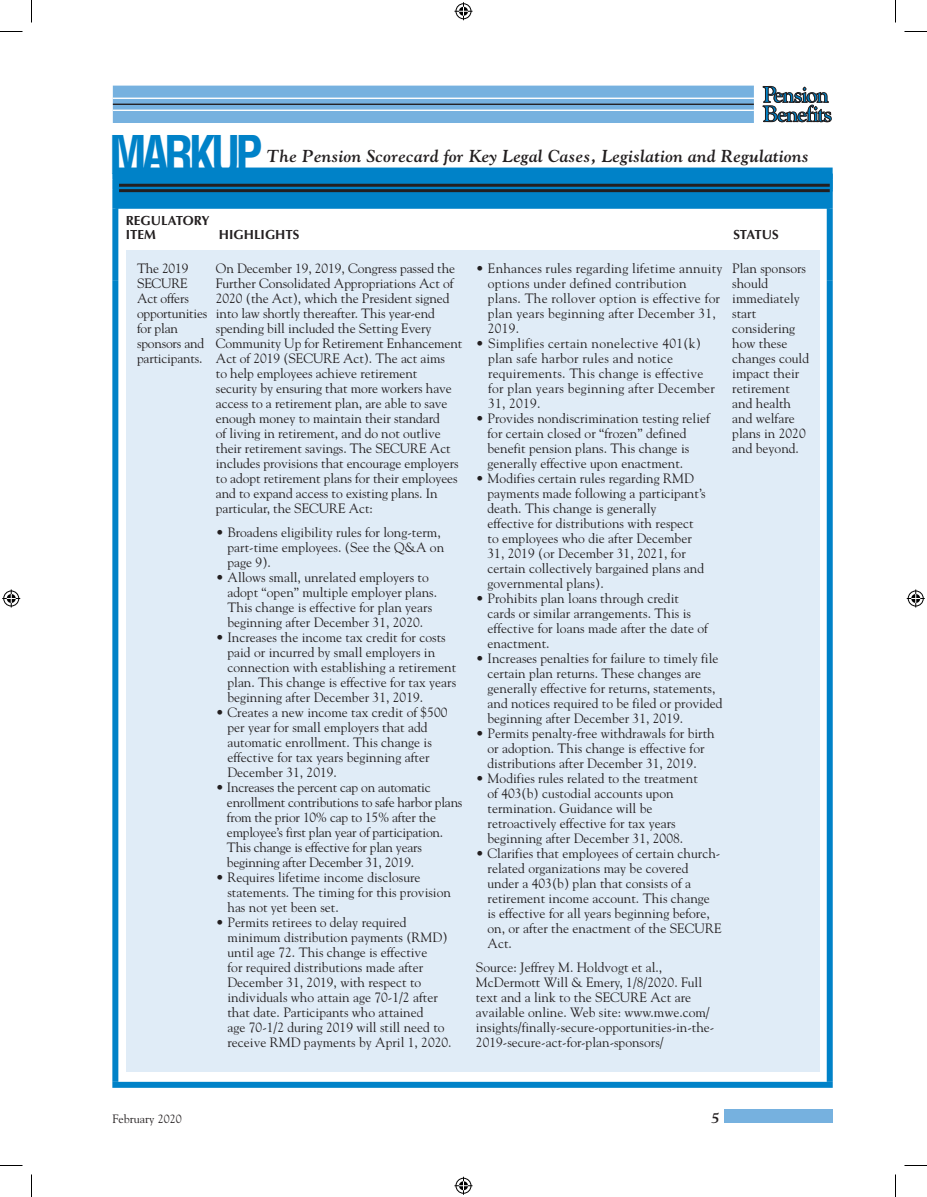
<style>
.page{position:relative;width:927px;height:1197px;background:#fff}
.page>*{position:absolute;margin:0;border:0;box-sizing:border-box;transform-origin:0 0}
.t1{font:700 condensed 52.05px "Helvetica LT Std";letter-spacing:-.1em;color:#0082c8;scale:.93 1}
.t2{font:italic 700 17.25px "Goudy Std";letter-spacing:.015em;color:#231f20}
.t3{font:italic 700 15px "Goudy Std";color:#231f20}
.t4{font:13.5px/15px "Goudy Std";color:#231f20}
.t5{font:13.5px/15px "Goudy Std";letter-spacing:-.02em;color:#231f20}
.t6{font:13.5px/15px "Goudy Std";letter-spacing:.02em;color:#231f20}
.t7{font:700 13.2px/13.5px "Optima LT Std";color:#231f20}
.t8{font:12px "Goudy Std";color:#231f20}
</style>
<div class="page">
<div style="left:724px;top:1110px;width:108px;height:13px;background:#76b1df"></div>
<div style="left:113px;top:168px;width:720px;height:24px;background:#0082c8"></div>
<svg style="left:118px;top:183px;width:709px;height:26px;background:#0381c5"></svg>
<div style="left:112px;top:281px;width:6px;height:801px;background:#0082c8"></div>
<div style="left:827px;top:281px;width:6px;height:801px;background:#0082c8"></div>
<div style="left:112px;top:1082px;width:721px;height:6px;background:#0082c8"></div>
<div style="left:112px;top:174px;width:721px;height:6px;background:#0082c8"></div>
<div style="left:112px;top:180px;width:6px;height:9px;background:#0082c8"></div>
<div style="left:112px;top:189px;width:6px;height:20px;background:#0082c8"></div>
<div style="left:827px;top:189px;width:6px;height:20px;background:#0082c8"></div>
<div style="left:112px;top:209px;width:6px;height:72px;background:#0082c8"></div>
<div style="left:827px;top:209px;width:6px;height:72px;background:#0082c8"></div>
<hr style="left:119px;top:184px;width:711px;height:3px;background:#231f20">
<hr style="left:119px;top:189px;width:711px;height:3px;background:#231f20">
<svg style="left:113px;top:86px;width:641px;height:36px;background:#78b1dd"></svg>
<hr style="left:113px;top:98px;width:641px;height:1px;background:#fff">
<hr style="left:113px;top:104px;width:641px;height:1px;background:#231f20">
<hr style="left:113px;top:110px;width:641px;height:1px;background:#fff">
<svg style="left:763px;top:86px;width:69px;height:36px"></svg>
<div style="left:127px;top:250px;width:693px;height:822px;background:#e0ecf7"></div>
<svg style="left:0;top:31px;width:22px;height:1px"></svg>
<svg style="left:904px;top:31px;width:23px;height:1px"></svg>
<svg style="left:0;top:1165px;width:22px;height:1px"></svg>
<svg style="left:904px;top:1165px;width:23px;height:1px"></svg>
<svg style="left:31px;top:0;width:1px;height:22px"></svg>
<svg style="left:31px;top:1174px;width:1px;height:23px"></svg>
<svg style="left:895px;top:0;width:1px;height:22px"></svg>
<svg style="left:895px;top:1174px;width:1px;height:23px"></svg>
<svg style="left:454px;top:2px;width:18px;height:18px"></svg>
<svg style="left:454px;top:1177px;width:18px;height:18px"></svg>
<svg style="left:2px;top:590px;width:18px;height:18px"></svg>
<svg style="left:907px;top:590px;width:18px;height:18px"></svg>
<h1 class="t1" style="left:109px;top:122px;width:167px">MARKUP</h1>
<p class="t2" style="left:267px;top:145px;width:544px">The Pension Scorecard for Key Legal Cases, Legislation and Regulations</p>
<p class="t7" style="left:126px;top:214px;width:85px">REGULATORY<br>ITEM</p>
<p class="t7" style="left:219px;top:228px;width:82px">HIGHLIGHTS</p>
<p class="t7" style="left:733px;top:228px;width:47px">STATUS</p>
<p class="t4" style="left:216px;top:261px;width:248px">On December 19, 2019, Congress passed the Further Consolidated Appropriations Act of 2020 (the Act), which the President signed into law shortly thereafter. This year-end spending bill included the Setting Every Community Up for Retirement Enhancement Act of 2019 (SECURE Act). The act aims<br>to help employees achieve retirement<br>security by ensuring that more workers have access to a retirement plan, are able to save enough money to maintain their standard<br>of living in retirement, and do not outlive their retirement savings. The SECURE Act includes provisions that encourage employers to adopt retirement plans for their employees and to expand access to existing plans. In particular, the SECURE Act:</p>
<p class="t4" style="left:227px;top:525px;width:218px;text-indent:-12px">• Broadens eligibility rules for long-term, part-time employees. (See the Q&amp;A on page 9).</p>
<p class="t4" style="left:227px;top:570px;width:211px;text-indent:-12px">• Allows small, unrelated employers to adopt “open” multiple employer plans.<br>This change is effective for plan years beginning after December 31, 2020.</p>
<p class="t4" style="left:227px;top:630px;width:230px;text-indent:-12px">• Increases the income tax credit for costs paid or incurred by small employers in connection with establishing a retirement plan. This change is effective for tax years beginning after December 31, 2019.</p>
<p class="t4" style="left:227px;top:705px;width:222px;text-indent:-12px">• Creates a new income tax credit of $500 per year for small employers that add automatic enrollment. This change is effective for tax years beginning after December 31, 2019.</p>
<p class="t5" style="left:227px;top:780px;width:237px;text-indent:-11px">• Increases the percent cap on automatic enrollment contributions to safe harbor plans from the prior 10% cap to 15% after the employee’s first plan year of participation.<br>This change is effective for plan years beginning after December 31, 2019.</p>
<p class="t4" style="left:227px;top:870px;width:225px;text-indent:-12px">• Requires lifetime income disclosure statements. The timing for this provision has not yet been set.</p>
<p class="t4" style="left:227px;top:915px;width:226px;text-indent:-12px">• Permits retirees to delay required minimum distribution payments (RMD) until age 72. This change is effective<br>for required distributions made after December 31, 2019, with respect to individuals who attain age 70-1/2 after that date. Participants who attained<br>age 70-1/2 during 2019 will still need to receive RMD payments by April 1, 2020.</p>
<p class="t4" style="left:732px;top:260px;width:78px">Plan sponsors should immediately start considering how these changes could impact their retirement and health and welfare plans in 2020 and beyond.</p>
<p class="t4" style="left:137px;top:260px;width:72px">The 2019<br>SECURE<br>Act offers opportunities for plan sponsors and participants.</p>
<p class="t4" style="left:488px;top:261px;width:236px;text-indent:-12px">• Enhances rules regarding lifetime annuity options under defined contribution plans. The rollover option is effective for plan years beginning after December 31, 2019.</p>
<p class="t6" style="left:488px;top:336px;width:229px;text-indent:-12px">• Simplifies certain nonelective 401(k) plan safe harbor rules and notice requirements. This change is effective for plan years beginning after December<br>31, 2019.</p>
<p class="t4" style="left:488px;top:411px;width:224px;text-indent:-12px">• Provides nondiscrimination testing relief for certain closed or “frozen” defined benefit pension plans. This change is generally effective upon enactment.</p>
<p class="t4" style="left:488px;top:471px;width:220px;text-indent:-12px">• Modifies certain rules regarding RMD payments made following a participant’s death. This change is generally effective for distributions with respect to employees who die after December 31, 2019 (or December 31, 2021, for certain collectively bargained plans and governmental plans).</p>
<p class="t4" style="left:488px;top:591px;width:222px;text-indent:-12px">• Prohibits plan loans through credit cards or similar arrangements. This is effective for loans made after the date of enactment.</p>
<p class="t4" style="left:488px;top:651px;width:236px;text-indent:-12px">• Increases penalties for failure to timely file certain plan returns. These changes are generally effective for returns, statements, and notices required to be filed or provided beginning after December 31, 2019.</p>
<p class="t4" style="left:476px;top:726px;width:240px;text-align:center">• Permits penalty-free withdrawals for birth or adoption. This change is effective for distributions after December 31, 2019.</p>
<p class="t4" style="left:488px;top:771px;width:212px;text-indent:-12px">• Modifies rules related to the treatment of 403(b) custodial accounts upon termination. Guidance will be retroactively effective for tax years beginning after December 31, 2008.</p>
<p class="t4" style="left:488px;top:846px;width:235px;text-indent:-12px">• Clarifies that employees of certain church&shy;related organizations may be covered under a 403(b) plan that consists of a retirement income account. This change<br>is effective for all years beginning before, on, or after the enactment of the SECURE Act.</p>
<p class="t4" style="left:476px;top:960px;width:240px">Source: Jeffrey M. Holdvogt et al., McDermott Will &amp; Emery, 1/8/2020. Full text and a link to the SECURE Act are available online. Web site: www.mwe.com/ insights/finally-secure-opportunities-in-the-2019-secure-act-for-plan-sponsors/</p>
<p class="t8" style="left:113px;top:1112px;width:71px">February 2020</p>
<p class="t3" style="left:712px;top:1109px;width:10px">5</p>
</div>
